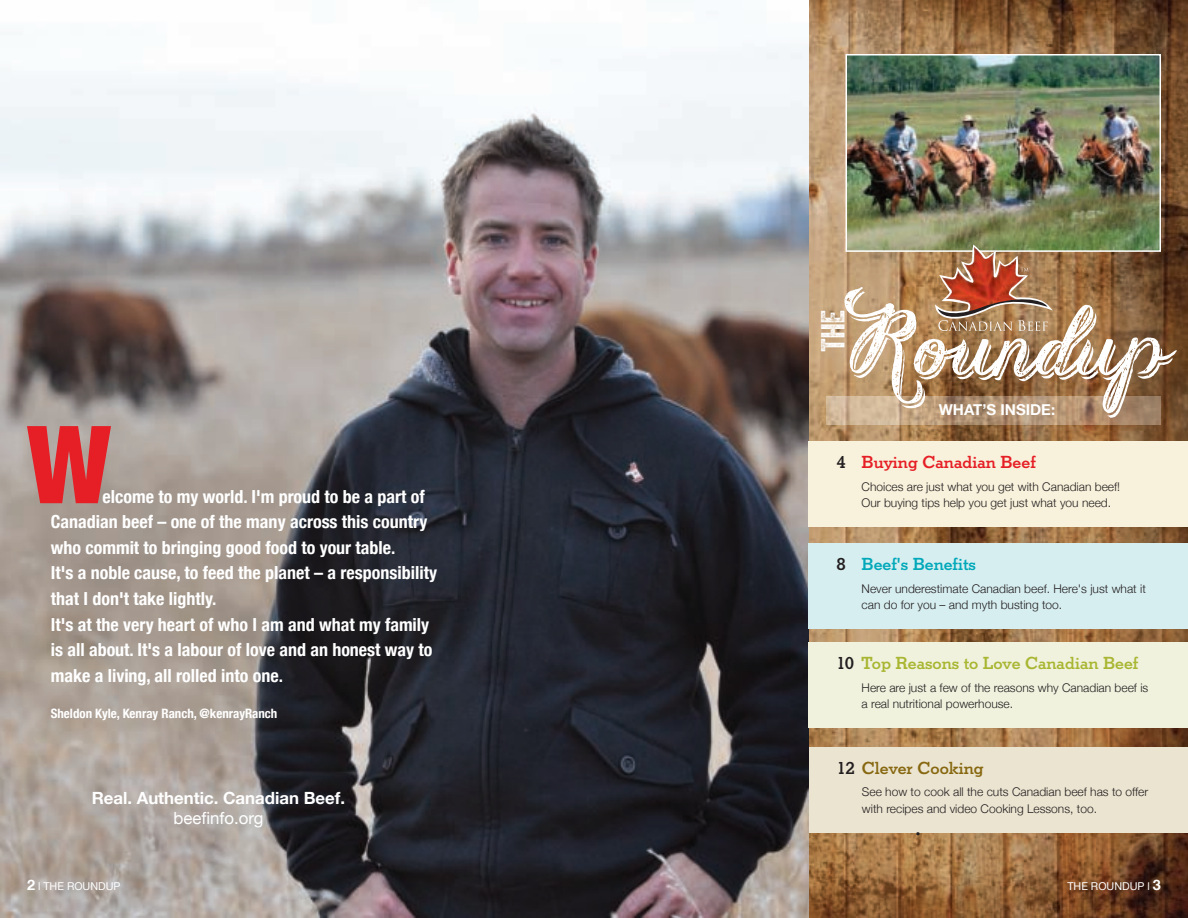
<style>
.page{position:relative;width:1188px;height:918px;background:#fff}
.page>*{position:absolute;margin:0;border:0;box-sizing:border-box;transform-origin:0 0}
.t1{font:900 condensed 108px "Helvetica Neue";color:#e61e25}
.t2{font:97.5px "Kaileythe Beautiful";color:#fff}
.t3{font:31.05px "Cpl Kirkwood";color:#fff;scale:1.25 1}
.t4{font:700 18.15px "Stymie EF";color:#a9b632}
.t5{font:700 18.15px "Stymie EF";color:#e61e25}
.t6{font:700 18.15px "Stymie EF";color:#876810}
.t7{font:700 18.15px "Stymie EF";color:#00a8b9}
.t8{font:700 condensed 18px/25.5px "Helvetica Neue";color:#fff}
.t9{font:700 16.8px "Helvetica Neue";color:#fff}
.t10{font:16.8px "Helvetica Neue";color:#fff}
.t11{font:700 15px "Helvetica Neue LT";color:#fff}
.t12{font:700 condensed 12.9px "Helvetica Neue";color:#fff}
.t13{font:300 12px/16.5px "Helvetica Neue";color:#231f20}
.t14{font:10.8px "Helvetica Neue";color:#fff}
.t15{font:300 9.15px "Helvetica Neue";color:#231f20}
.s1{color:#231f20}
.s2{font-family:"Helvetica Neue LT";font-weight:700;font-size:14.4px}
</style>
<div class="page">
<img style="left:0;top:0;width:1188px;height:918px">
<div style="left:809px;top:442px;width:379px;height:85px;background:#f8f1db"></div>
<img style="left:849px;top:57px;width:309px;height:192px">
<div style="left:846px;top:54px;width:315px;height:198px;border:2px solid #fff"></div>
<div style="left:809px;top:747px;width:379px;height:85px;background:#ebe4d1"></div>
<div style="left:809px;top:543px;width:379px;height:86px;background:#d7eef1"></div>
<div style="left:809px;top:643px;width:379px;height:85px;background:#f0f2de"></div>
<img style="left:827px;top:397px;width:334px;height:27px">
<img style="left:935px;top:247px;width:118px;height:84px">
<svg style="left:1102px;top:337px;width:75px;height:81px"></svg>
<h1 class="t1" style="left:27px;top:398px;width:86px">W</h1>
<p class="t8" style="left:51px;top:484px;width:388px;text-indent:52px">elcome to my world. I'm proud to be a part of Canadian beef – one of the many across this country who commit to bringing good food to your table.<br>It's a noble cause, to feed the planet – a responsibility that I don't take lightly.<br>It's at the very heart of who I am and what my family is all about. It's a labour of love and an honest way to make a living, all rolled into one.</p>
<p class="t12" style="left:51px;top:705px;width:228px">Sheldon Kyle, Kenray Ranch, @kenrayRanch</p>
<h3 class="t9" style="left:92px;top:788px;width:255px">Real. Authentic. Canadian Beef.</h3>
<h3 class="t10" style="left:173px;top:808px;width:91px">beefinfo.org</h3>
<h2 class="t2" style="left:846px;top:284px;width:272px">Roundu</h2>
<h3 class="t3" style="left:821px;top:352px;width:35px;rotate:-90deg">THE</h3>
<p class="t11" style="left:939px;top:404px;width:118px">WHAT’S INSIDE:</p>
<h3 class="t5" style="left:837px;top:456px;width:201px"><span class="s1">4</span> Buying Canadian Beef</h3>
<p class="t13" style="left:862px;top:478px;width:260px">Choices are just what you get with Canadian beef!<br>Our buying tips help you get just what you need.</p>
<h3 class="t7" style="left:837px;top:558px;width:141px"><span class="s1">8</span> Beef's Benefits</h3>
<p class="t13" style="left:862px;top:580px;width:286px">Never underestimate Canadian beef. Here's just what it can do for you – and myth busting too.</p>
<h3 class="t4" style="left:837px;top:657px;width:303px"><span class="s1">10</span> Top Reasons to Love Canadian Beef</h3>
<p class="t13" style="left:862px;top:679px;width:288px">Here are just a few of the reasons why Canadian beef is a real nutritional powerhouse.</p>
<h3 class="t6" style="left:837px;top:762px;width:148px"><span class="s1">12</span> Clever Cooking</h3>
<p class="t13" style="left:862px;top:783px;width:288px">See how to cook all the cuts Canadian beef has to offer with recipes and video Cooking Lessons, too.</p>
<p class="t15" style="left:916px;top:828px;width:6px">•</p>
<p class="t14" style="left:27px;top:880px;width:95px"><span class="s2">2</span> l THE ROUNDUP</p>
<p class="t14" style="left:1067px;top:880px;width:95px">THE ROUNDUP l <span class="s2">3</span></p>
</div>
